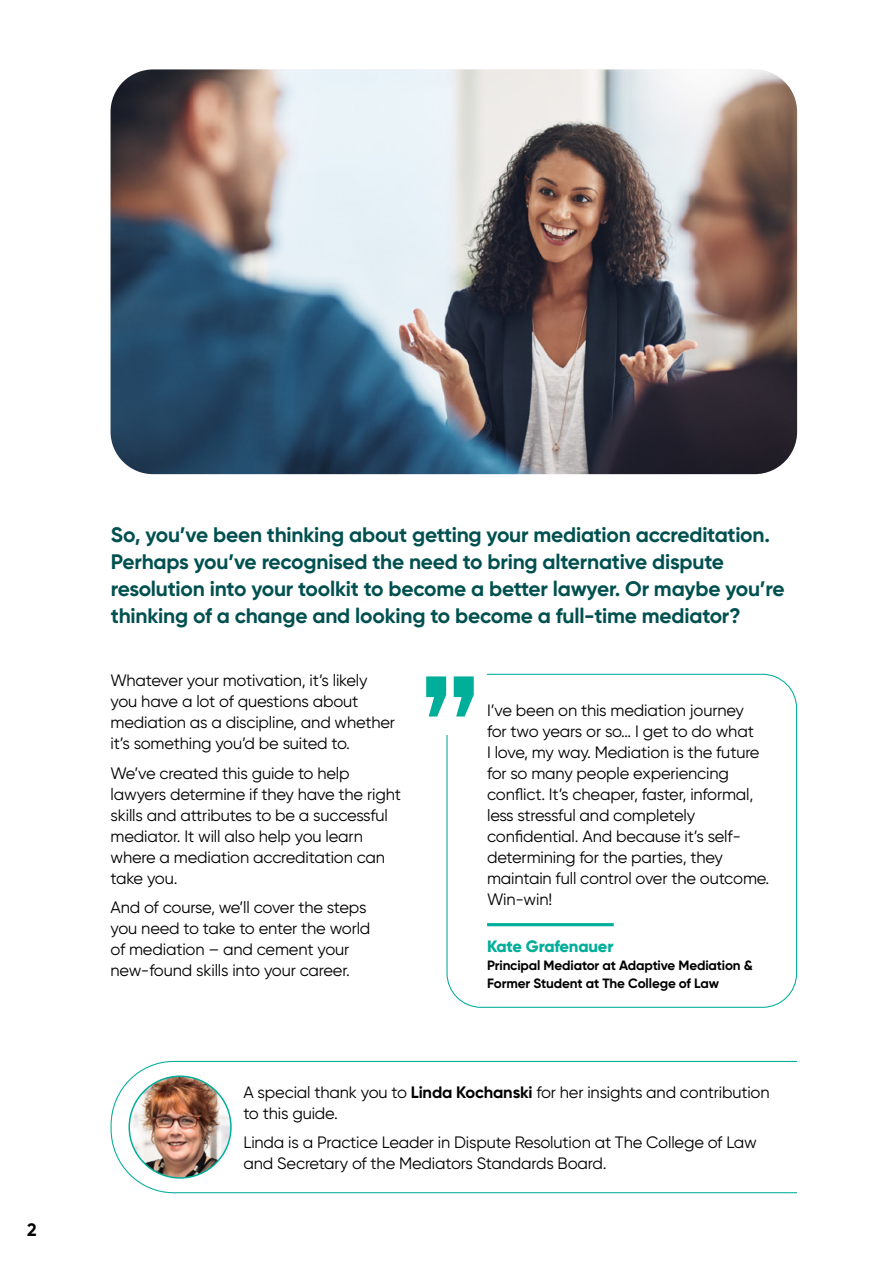
<style>
.page{position:relative;width:893px;height:1263px;background:#fff}
.page>*{position:absolute;margin:0;border:0;box-sizing:border-box;transform-origin:0 0}
.t1{font:700 21px/27px "Gilroy";letter-spacing:-.01em;color:#005050}
.t2{font:700 18px "Gilroy";color:#000}
.t3{font:16.5px/21px "Gilroy";letter-spacing:-.01em;color:#000}
.t4{font:800 16.5px "Gilroy";letter-spacing:-.01em;color:#00ae9a}
.t5{font:700 13.5px/18px "Gilroy";letter-spacing:-.01em;color:#000}
.s1{font-weight:700}
</style>
<div class="page">
<img style="left:111px;top:69px;width:686px;height:405px">
<svg style="left:426px;top:676px;width:48px;height:40px"></svg>
<hr style="left:487px;top:923px;width:127px;height:3px;background:#00ae9a">
<svg style="left:110px;top:1060px;width:688px;height:134px"></svg>
<p class="t2" style="left:27px;top:1219px;width:11px">2</p>
<p class="t1" style="left:111px;top:521px;width:675px">So, you’ve been thinking about getting your mediation accreditation.<br>Perhaps you’ve recognised the need to bring alternative dispute resolution into your toolkit to become a better lawyer. Or maybe you’re thinking of a change and looking to become a full-time mediator?</p>
<p class="t3" style="left:111px;top:670px;width:286px">Whatever your motivation, it’s likely you have a lot of questions about mediation as a discipline, and whether it’s something you’d be suited to.</p>
<p class="t3" style="left:111px;top:762px;width:292px">We’ve created this guide to help lawyers determine if they have the right skills and attributes to be a successful mediator. It will also help you learn where a mediation accreditation can take you.</p>
<p class="t3" style="left:111px;top:897px;width:261px">And of course, we’ll cover the steps you need to take to enter the world of mediation – and cement your new‑found skills into your career.</p>
<p class="t3" style="left:487px;top:700px;width:284px">I’ve been on this mediation journey<br>for two years or so… I get to do what<br>I love, my way. Mediation is the future for so many people experiencing conflict. It’s cheaper, faster, informal, less stressful and completely confidential. And because it’s self&shy;determining for the parties, they maintain full control over the outcome.<br>Win‑win!</p>
<p class="t4" style="left:487px;top:936px;width:128px">Kate Grafenauer</p>
<p class="t5" style="left:487px;top:956px;width:267px">Principal Mediator at Adaptive Mediation &amp;<br>Former Student at The College of Law</p>
<p class="t3" style="left:243px;top:1081px;width:528px">A special thank you to <span class="s1">Linda Kochanski</span> for her insights and contribution to this guide.</p>
<p class="t3" style="left:243px;top:1132px;width:515px">Linda is a Practice Leader in Dispute Resolution at The College of Law and Secretary of the Mediators Standards Board.</p>
</div>
